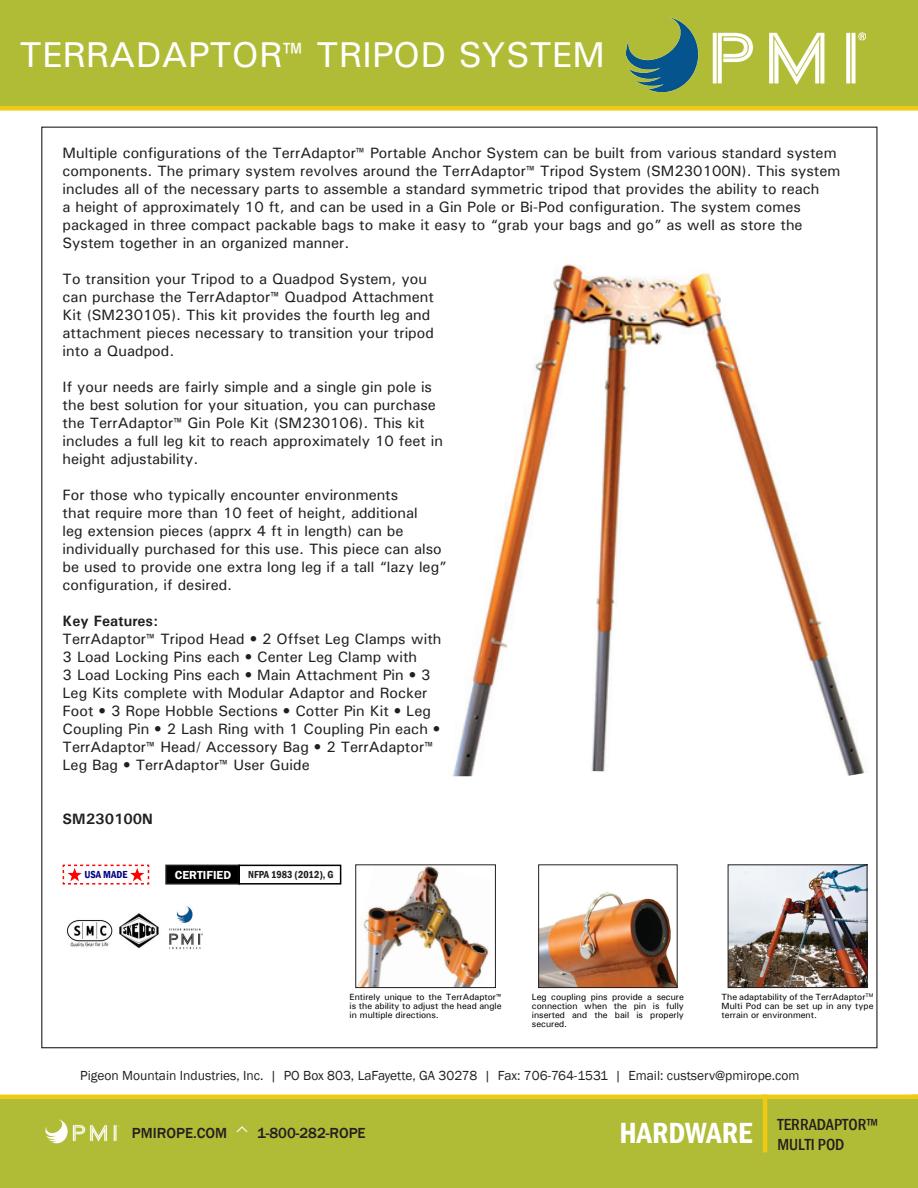
<style>
.page{position:relative;width:918px;height:1188px;background:#fff}
.page>*{position:absolute;margin:0;border:0;box-sizing:border-box;transform-origin:0 0}
.t1{font:500 36px "Univers";color:#fff}
.t2{font:600 condensed 30px "Franklin Gothic";color:#fff}
.t3{font:500 condensed 16.5px/19.8px "Franklin Gothic";color:#231f20}
.t4{font:500 15px/18px "Univers";color:#231f20}
.t5{font:500 15px "Franklin Gothic";color:#231f20}
.t6{font:700 15px "Univers";color:#231f20}
.t7{font:13.5px "Franklin Gothic";color:#231f20}
.t8{font:600 12px "Franklin Gothic";color:#fff}
.t9{font:600 condensed 10.5px "Franklin Gothic";color:#231f20}
.t10{font:600 condensed 10.5px "Franklin Gothic";color:#000083}
.t11{font:500 9px/9px "Univers";color:#040503;text-align:justify}
</style>
<div class="page">
<div style="left:0;top:1097px;width:918px;height:91px;background:#b0bb36"></div>
<img style="left:45px;top:1119px;width:74px;height:25px">
<hr style="left:0;top:1095px;width:918px;height:4px;background:#efcb13">
<hr style="left:763px;top:1095px;width:4px;height:57px;background:#efcb13">
<div style="left:0;top:0;width:918px;height:108px;background:#b0bb36"></div>
<div style="left:0;top:106px;width:918px;height:5px;background:#efcb13"></div>
<img style="left:626px;top:17px;width:239px;height:74px">
<svg style="left:62px;top:864px;width:88px;height:21px"></svg>
<img style="left:358px;top:867px;width:131px;height:119px">
<div style="left:356px;top:865px;width:140px;height:123px;border:1px solid #231f20"></div>
<img style="left:730px;top:867px;width:135px;height:119px">
<div style="left:728px;top:865px;width:139px;height:123px;border:1px solid #231f20"></div>
<img style="left:540px;top:892px;width:135px;height:94px">
<div style="left:538px;top:865px;width:139px;height:123px;border:1px solid #231f20"></div>
<img style="left:452px;top:264px;width:413px;height:512px">
<img style="left:66px;top:906px;width:137px;height:44px">
<div style="left:166px;top:865px;width:73px;height:19px;background:#000"></div>
<div style="left:165px;top:865px;width:75px;height:20px;border:2px solid #231f20"></div>
<div style="left:238px;top:865px;width:103px;height:20px;border:2px solid #000"></div>
<p class="t1" style="left:19px;top:31px;width:587px">TERRADAPTOR™ TRIPOD SYSTEM</p>
<p class="t4" style="left:63px;top:144px;width:779px">Multiple configurations of the TerrAdaptor™ Portable Anchor System can be built from various standard system components. The primary system revolves around the TerrAdaptor™ Tripod System (SM230100N). This system includes all of the necessary parts to assemble a standard symmetric tripod that provides the ability to reach<br>a height of approximately 10 ft, and can be used in a Gin Pole or Bi-Pod configuration. The system comes packaged in three compact packable bags to make it easy to “grab your bags and go” as well as store the System together in an organized manner.</p>
<p class="t4" style="left:63px;top:270px;width:373px">To transition your Tripod to a Quadpod System, you can purchase the TerrAdaptor™ Quadpod Attachment Kit (SM230105). This kit provides the fourth leg and attachment pieces necessary to transition your tripod into a Quadpod.</p>
<p class="t4" style="left:63px;top:378px;width:382px">If your needs are fairly simple and a single gin pole is the best solution for your situation, you can purchase the TerrAdaptor™ Gin Pole Kit (SM230106). This kit includes a full leg kit to reach approximately 10 feet in height adjustability.</p>
<p class="t4" style="left:63px;top:486px;width:386px">For those who typically encounter environments<br>that require more than 10 feet of height, additional<br>leg extension pieces (apprx 4 ft in length) can be individually purchased for this use. This piece can also be used to provide one extra long leg if a tall “lazy leg” configuration, if desired.</p>
<p class="t6" style="left:63px;top:612px;width:97px">Key Features:</p>
<p class="t4" style="left:63px;top:630px;width:380px">TerrAdaptor™ Tripod Head • 2 Offset Leg Clamps with 3 Load Locking Pins each • Center Leg Clamp with<br>3 Load Locking Pins each • Main Attachment Pin • 3<br>Leg Kits complete with Modular Adaptor and Rocker Foot • 3 Rope Hobble Sections • Cotter Pin Kit • Leg Coupling Pin • 2 Lash Ring with 1 Coupling Pin each • TerrAdaptor™ Head/ Accessory Bag • 2 TerrAdaptor™ Leg Bag • TerrAdaptor™ User Guide</p>
<p class="t6" style="left:63px;top:810px;width:92px">SM230100N</p>
<p class="t10" style="left:84px;top:868px;width:45px">USA MADE</p>
<p class="t8" style="left:175px;top:867px;width:58px">CERTIFIED</p>
<p class="t9" style="left:248px;top:868px;width:87px">NFPA 1983 (2012), G</p>
<p class="t11" style="left:350px;top:992px;width:153px">Entirely unique to the TerrAdaptor™ is the ability to adjust the head angle in multiple directions.</p>
<p class="t11" style="left:722px;top:992px;width:153px">The adaptability of the TerrAdaptor<sup>TM </sup>Multi Pod can be set up in any type terrain or environment.</p>
<p class="t11" style="left:532px;top:992px;width:153px">Leg coupling pins provide a secure connection when the pin is fully inserted and the bail is properly secured.</p>
<p class="t7" style="left:80px;top:1067px;width:721px">Pigeon Mountain Industries, Inc. | PO Box 803, LaFayette, GA 30278 | Fax: 706-764-1531 | Email: custserv@pmirope.com</p>
<p class="t5" style="left:132px;top:1123px;width:97px">PMIROPE.COM</p>
<p class="t5" style="left:257px;top:1123px;width:110px">1-800-282-ROPE</p>
<p class="t2" style="left:619px;top:1113px;width:135px">HARDWARE</p>
<p class="t3" style="left:778px;top:1115px;width:102px">TERRADAPTOR™<br>MULTI POD</p>
</div>
